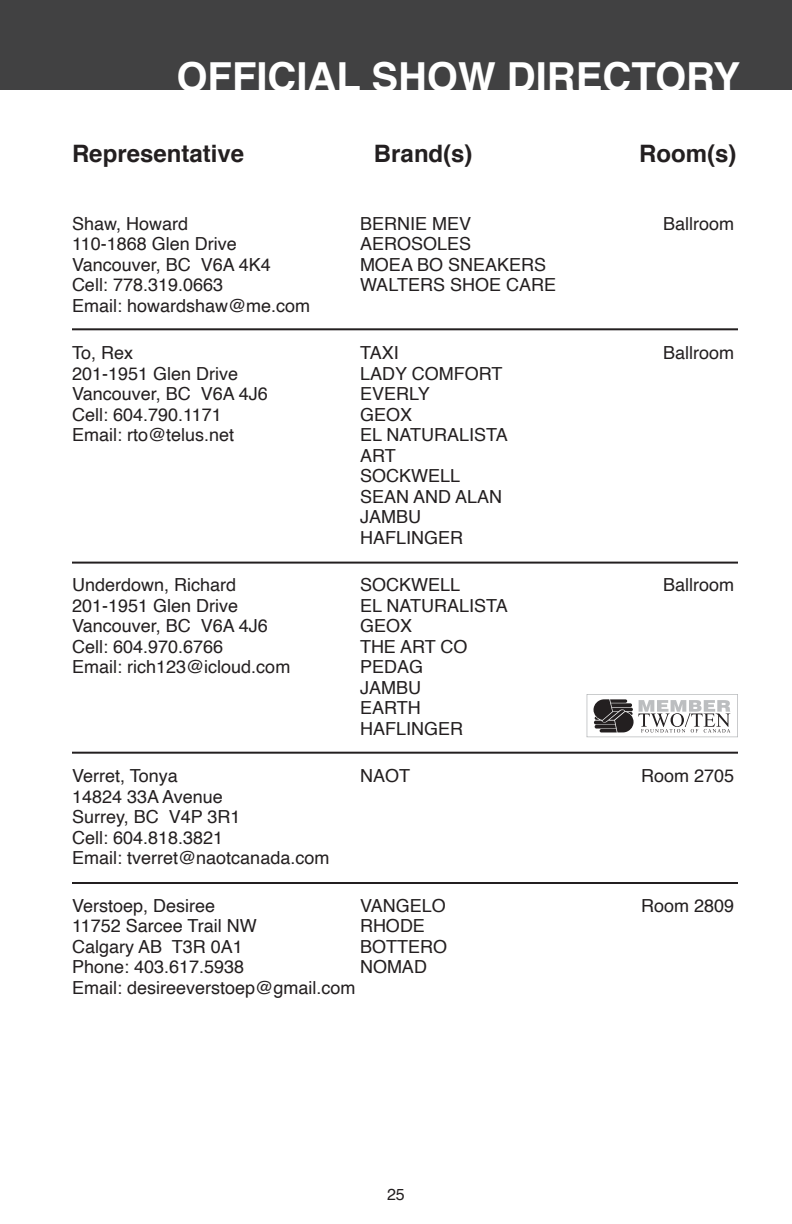
<style>
.page{position:relative;width:792px;height:1224px;background:#fff}
.page>*{position:absolute;margin:0;border:0;box-sizing:border-box;transform-origin:0 0}
.t1{font:700 40px "Helvetica";color:#fff}
.t2{font:700 24px "Helvetica";color:#231f20}
.t3{font:18px/20.6px "Helvetica";color:#231f20}
.t4{font:16px "Helvetica";color:#231f20}
</style>
<div class="page">
<div style="left:0;top:0;width:792px;height:90px;background:#414142"></div>
<svg style="left:587px;top:694px;width:151px;height:43px"></svg>
<hr style="left:72px;top:328px;width:666px;height:2px;background:#231f20">
<hr style="left:72px;top:752px;width:666px;height:2px;background:#231f20">
<hr style="left:72px;top:882px;width:666px;height:2px;background:#231f20">
<hr style="left:72px;top:562px;width:666px;height:2px;background:#231f20">
<h1 class="t1" style="left:177px;top:44px;width:565px">OFFICIAL SHOW DIRECTORY</h1>
<h2 class="t2" style="left:72px;top:134px;width:174px">Representative</h2>
<h2 class="t2" style="left:374px;top:134px;width:100px">Brand(s)</h2>
<h2 class="t2" style="left:639px;top:134px;width:99px">Room(s)</h2>
<p class="t3" style="left:72px;top:213px;width:118px">Shaw, Howard</p>
<p class="t3" style="left:360px;top:213px;width:113px">BERNIE MEV</p>
<p class="t3" style="left:663px;top:213px;width:73px">Ballroom</p>
<p class="t3" style="left:72px;top:234px;width:166px">110-1868 Glen Drive</p>
<p class="t3" style="left:360px;top:234px;width:113px">AEROSOLES</p>
<p class="t3" style="left:72px;top:254px;width:200px">Vancouver, BC V6A 4K4</p>
<p class="t3" style="left:360px;top:254px;width:188px">MOEA BO SNEAKERS</p>
<p class="t3" style="left:72px;top:275px;width:153px">Cell: 778.319.0663</p>
<p class="t3" style="left:360px;top:275px;width:198px">WALTERS SHOE CARE</p>
<p class="t3" style="left:72px;top:295px;width:240px">Email: howardshaw@me.com</p>
<p class="t3" style="left:72px;top:343px;width:63px">To, Rex</p>
<p class="t3" style="left:360px;top:343px;width:40px">TAXI</p>
<p class="t3" style="left:663px;top:343px;width:73px">Ballroom</p>
<p class="t3" style="left:72px;top:363px;width:168px">201-1951 Glen Drive</p>
<p class="t3" style="left:360px;top:363px;width:144px">LADY COMFORT</p>
<p class="t3" style="left:72px;top:384px;width:197px">Vancouver, BC V6A 4J6</p>
<p class="t3" style="left:360px;top:384px;width:71px">EVERLY</p>
<p class="t3" style="left:72px;top:404px;width:151px">Cell: 604.790.1171</p>
<p class="t3" style="left:360px;top:404px;width:54px">GEOX</p>
<p class="t3" style="left:72px;top:425px;width:164px">Email: rto@telus.net</p>
<p class="t3" style="left:360px;top:425px;width:149px">EL NATURALISTA<br>ART<br>SOCKWELL<br>SEAN AND ALAN<br>JAMBU<br>HAFLINGER</p>
<p class="t3" style="left:72px;top:575px;width:166px">Underdown, Richard</p>
<p class="t3" style="left:360px;top:575px;width:102px">SOCKWELL</p>
<p class="t3" style="left:663px;top:575px;width:73px">Ballroom</p>
<p class="t3" style="left:72px;top:595px;width:168px">201-1951 Glen Drive</p>
<p class="t3" style="left:360px;top:595px;width:149px">EL NATURALISTA</p>
<p class="t3" style="left:72px;top:616px;width:197px">Vancouver, BC V6A 4J6</p>
<p class="t3" style="left:360px;top:616px;width:54px">GEOX</p>
<p class="t3" style="left:72px;top:636px;width:153px">Cell: 604.970.6766</p>
<p class="t3" style="left:360px;top:636px;width:109px">THE ART CO</p>
<p class="t3" style="left:72px;top:657px;width:220px">Email: rich123@icloud.com</p>
<p class="t3" style="left:360px;top:657px;width:105px">PEDAG<br>JAMBU<br>EARTH<br>HAFLINGER</p>
<p class="t3" style="left:72px;top:766px;width:107px">Verret, Tonya</p>
<p class="t3" style="left:360px;top:766px;width:52px">NAOT</p>
<p class="t3" style="left:641px;top:766px;width:95px">Room 2705</p>
<p class="t3" style="left:72px;top:786px;width:259px">14824 33A Avenue<br>Surrey, BC V4P 3R1<br>Cell: 604.818.3821<br>Email: tverret@naotcanada.com</p>
<p class="t3" style="left:72px;top:895px;width:145px">Verstoep, Desiree</p>
<p class="t3" style="left:360px;top:895px;width:87px">VANGELO</p>
<p class="t3" style="left:641px;top:895px;width:95px">Room 2809</p>
<p class="t3" style="left:72px;top:916px;width:186px">11752 Sarcee Trail NW</p>
<p class="t3" style="left:360px;top:916px;width:66px">RHODE</p>
<p class="t3" style="left:72px;top:936px;width:172px">Calgary AB T3R 0A1</p>
<p class="t3" style="left:360px;top:936px;width:89px">BOTTERO</p>
<p class="t3" style="left:72px;top:957px;width:174px">Phone: 403.617.5938</p>
<p class="t3" style="left:360px;top:957px;width:68px">NOMAD</p>
<p class="t3" style="left:72px;top:977px;width:285px">Email: desireeverstoep@gmail.com</p>
<p class="t4" style="left:387px;top:1182px;width:19px">25</p>
</div>
